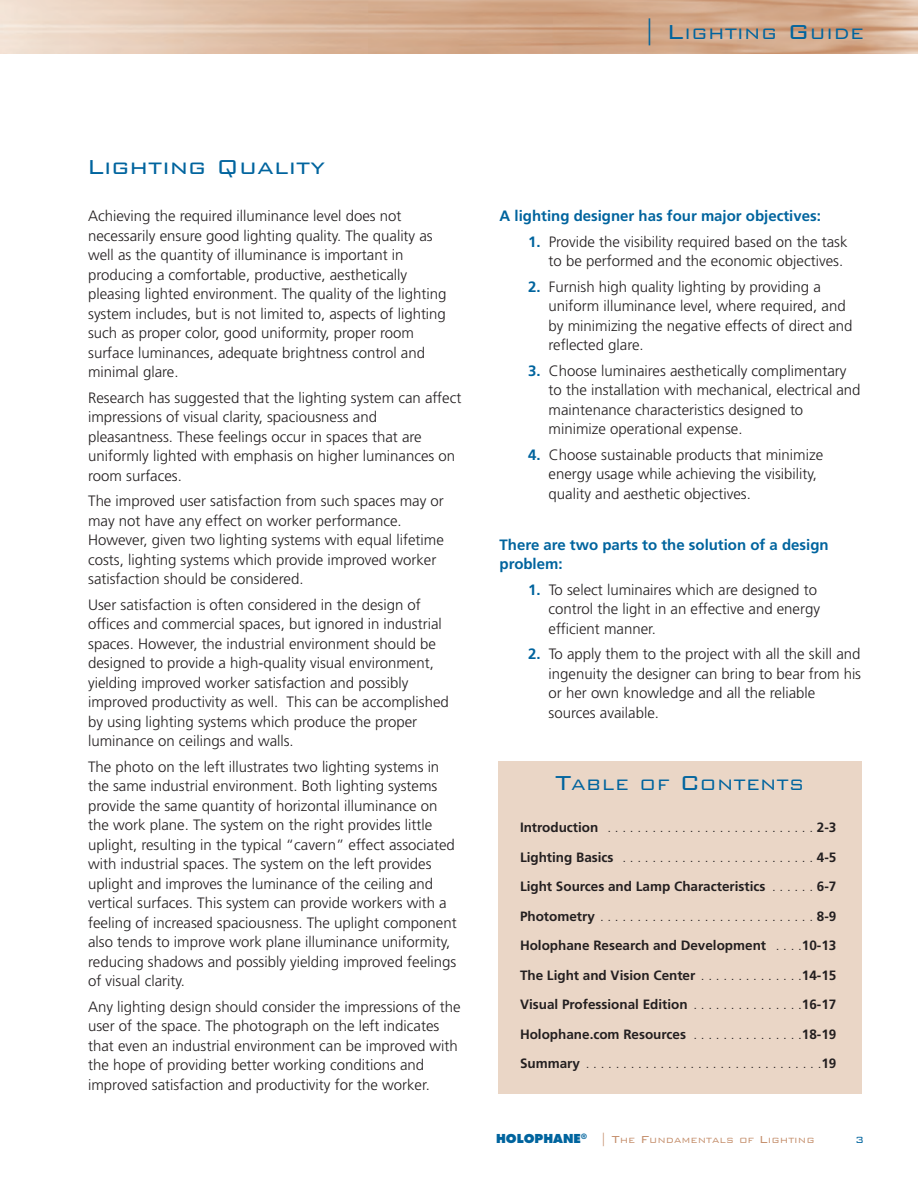
<style>
.page{position:relative;width:918px;height:1188px;background:#fff}
.page>*{position:absolute;margin:0;border:0;box-sizing:border-box;transform-origin:0 0}
.t1{font:300 27px "Bank Gothic";color:#00649e}
.t2{font:300 20.25px "Bank Gothic";color:#00649e}
.t3{font:300 15px/19.5px "Frutiger";color:#231f20}
.t4{font:700 15px/19.5px "Frutiger";color:#00649e}
.t5{font:700 13.5px/29.4px "Frutiger";color:#231f20;text-align:justify}
.t6{font:300 12px "Bank Gothic";color:#00649e}
.t7{font:300 10.2px "Bank Gothic";color:#c48e6b}
.s1{font-size:27px}
.s2{font-weight:700;color:#00649e}
.s3{font-weight:300}
.s4{font-family:"Futura Std";font-weight:800;font-size:12px;color:#00649e}
.s5{font-size:13.5px}
</style>
<div class="page">
<img style="left:0;top:0;width:918px;height:54px">
<div style="left:498px;top:761px;width:364px;height:333px;background:#ead6c6"></div>
<h2 class="t2" style="left:643px;top:20px;width:223px"><span class="s1">| L</span>IGHTING <span class="s1">G</span>UIDE</h2>
<h1 class="t1" style="left:87px;top:149px;width:240px">Lighting Quality</h1>
<p class="t3" style="left:88px;top:207px;width:360px">Achieving the required illuminance level does not necessarily ensure good lighting quality. The quality as well as the quantity of illuminance is important in producing a comfortable, productive, aesthetically pleasing lighted environment. The quality of the lighting system includes, but is not limited to, aspects of lighting such as proper color, good uniformity, proper room surface luminanc es, adequate brightness control and minimal glare.</p>
<p class="t3" style="left:88px;top:389px;width:375px">Research has suggested that the lighting system can affect impressions of visual clarity, spaciousness and pleasantness. These feelings occur in spaces that are uniformly lighted with emphasis on higher luminances on room surfaces.</p>
<p class="t3" style="left:88px;top:492px;width:357px">The improved user satisfaction from such spaces may or may not have any effect on worker performance.<br>However, given two lighting systems with equal lifetime costs, lighting systems which provide improved worker satisfaction should be considered.</p>
<p class="t3" style="left:88px;top:596px;width:362px">User satisfaction is often considered in the design of offices and com mer cial spaces, but ignored in industrial spaces. However, the industrial environment should be designed to provide a high-quality visual environment, yield ing improved worker satisfaction and possibly improved productivity as well. This can be accomplished by using lighting systems which produce the proper luminance on ceilings and walls.</p>
<p class="t3" style="left:88px;top:758px;width:370px">The photo on the left illustrates two lighting systems in the same in dus tri al environment. Both lighting systems provide the same quantity of horizontal illuminance on the work plane. The system on the right provides little uplight, resulting in the typical “cavern” effect associated with industrial spaces. The system on the left provides uplight and improves the luminance of the ceiling and vertical surfaces. This system can provide workers with a feeling of increased spaciousness. The uplight component also tends to improve work plane illuminance uniformity, reducing shadows and possibly yielding improved feelings of vi su al clarity.</p>
<p class="t3" style="left:88px;top:998px;width:374px">Any lighting design should consider the impressions of the user of the space. The photograph on the left indicates that even an industrial environment can be improved with the hope of providing better working conditions and improved satisfaction and productivity for the worker.</p>
<p class="t4" style="left:500px;top:207px;width:323px">A lighting designer has four major objectives:</p>
<p class="t3" style="left:528px;top:233px;width:321px;text-align:right"><span class="s2">1.</span> Provide the visibility required based on the task to be performed and the economic objectives.</p>
<p class="t3" style="left:549px;top:278px;width:306px;text-indent:-21px"><span class="s2">2.</span> Furnish high quality lighting by providing a uniform illuminance level, where required, and by minimizing the negative effects of direct and reflected glare.</p>
<p class="t3" style="left:549px;top:362px;width:314px;text-indent:-21px"><span class="s2">3.</span> Choose luminaires aesthetically complimentary to the installation with mechanical, electrical and maintenance characteristics designed to minimize operational expense.</p>
<p class="t3" style="left:549px;top:446px;width:276px;text-indent:-21px"><span class="s2">4.</span> Choose sustainable products that minimize energy usage while achieving the visibility, quality and aesthetic objectives.</p>
<p class="t4" style="left:500px;top:536px;width:331px">There are two parts to the solution of a design problem:</p>
<p class="t3" style="left:549px;top:581px;width:273px;text-indent:-21px"><span class="s2">1.</span> To select luminaires which are designed to control the light in an effective and energy efficient manner.</p>
<p class="t3" style="left:549px;top:645px;width:314px;text-indent:-21px"><span class="s2">2.</span> To apply them to the project with all the skill and ingenuity the designer can bring to bear from his or her own knowledge and all the reliable sources available.</p>
<h2 class="t2" style="left:556px;top:771px;width:250px"><span class="s1">T</span>ABLE OF <span class="s1">C</span>ONTENTS</h2>
<p class="t5" style="left:520px;top:814px;width:318px">Introduction <span class="s3">. . . . . . . . . . . . . . . . . . . . . . . . . . . .</span> 2-3<br>Lighting Basics <span class="s3">. . . . . . . . . . . . . . . . . . . . . . . . . .</span> 4-5<br>Light Sources and Lamp Characteristics <span class="s3">. . . . . .</span> 6-7<br>Photometry <span class="s3">. . . . . . . . . . . . . . . . . . . . . . . . . . . . .</span> 8-9<br>Holophane Research and Development <span class="s3">. . . .</span>10-13<br>The Light and Vision Center <span class="s3">. . . . . . . . . . . . . .</span>14-15<br>Visual Professional Edition <span class="s3">. . . . . . . . . . . . . . .</span>16-17<br>Holophane.com Resources <span class="s3">. . . . . . . . . . . . . . .</span>18-19<br>Summary <span class="s3">. . . . . . . . . . . . . . . . . . . . . . . . . . . . . . . .</span>19</p>
<p class="t7" style="left:496px;top:1134px;width:320px"><span class="s4">HOLOPHANE</span><sup>®</sup> <span class="s5">| T</span>HE <span class="s5">F</span>UNDAMENTALS OF <span class="s5">L</span>IGHTING</p>
<p class="t6" style="left:855px;top:1132px;width:10px">3</p>
</div>
